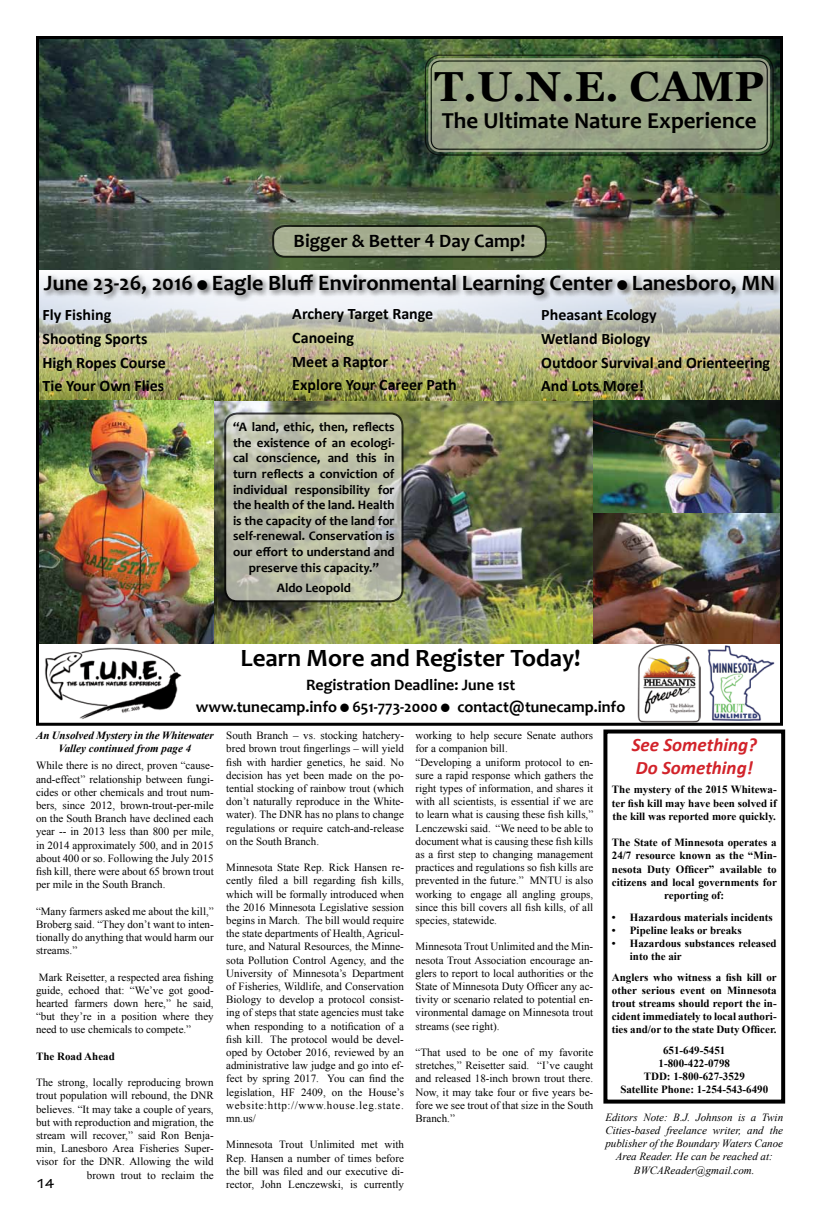
<style>
.page{position:relative;width:819px;height:1224px;background:#fff}
.page>*{position:absolute;margin:0;border:0;box-sizing:border-box;transform-origin:0 0}
.t1{font:700 42px "Vani";color:#000}
.t2{font:700 25px "Candara";color:#000}
.t3{font:700 23px "Candara";color:#000}
.t4{font:700 22px "Candara";color:#000}
.t5{font:italic 700 19px/22.8px "Calibri";color:#d2232a}
.t6{font:700 19px "Candara";color:#000}
.t7{font:700 16px/23.7px "Calibri";color:#000}
.t8{font:700 16px/21.6px "Candara";color:#000;text-align:center}
.t9{font:700 14px "Tekton Pro";color:#000}
.t10{font:700 13px/15.6px "Candara";color:#000;text-align:center}
.t11{font:11px/13.2px "Times New Roman";color:#000;text-align:justify}
.t12{font:700 11px/13.2px "Times New Roman";color:#000;text-align:justify}
.t13{font:italic 11px/13.2px "Times New Roman";color:#000;text-align:center}
.t14{font:italic 700 11px/13.2px "Times New Roman";color:#000;text-align:center}
.s1{font-family:"ESRIAMFM Water";font-weight:400;font-size:14px}
.s2{font-family:"ESRIAMFM Water";font-weight:400;font-size:12px}
</style>
<div class="page">
<img style="left:40px;top:400px;width:553px;height:244px">
<img style="left:40px;top:40px;width:739px;height:360px">
<img style="left:45px;top:647px;width:137px;height:73px">
<img style="left:638px;top:644px;width:62px;height:78px">
<img style="left:707px;top:645px;width:68px;height:76px">
<svg style="left:428px;top:58px;width:342px;height:94px;background:#99a486"></svg>
<div style="left:425px;top:55px;width:349px;height:101px;border:1px solid #000;border-radius:15px"></div>
<div style="left:431px;top:60px;width:337px;height:90px;border:1px solid #000;border-radius:9px"></div>
<img style="left:45px;top:590px;width:160px;height:37px;border-radius:12px">
<div style="left:44px;top:589px;width:162px;height:39px;border:2px solid #000;border-radius:12px"></div>
<div style="left:42px;top:272px;width:740px;height:31px;background:#000;opacity:.75"></div>
<div style="left:38px;top:268px;width:742px;height:33px;background:#fff;opacity:.75"></div>
<svg style="left:225px;top:414px;width:178px;height:187px;background:#bbbeaa"></svg>
<div style="left:224px;top:413px;width:180px;height:189px;border:2px solid #000;border-radius:12px"></div>
<img style="left:593px;top:400px;width:186px;height:113px">
<img style="left:593px;top:513px;width:186px;height:131px">
<div style="left:273px;top:226px;width:273px;height:31px;background:#a5ad8f;border-radius:12px"></div>
<div style="left:272px;top:225px;width:275px;height:33px;border:2px solid #000;border-radius:12px"></div>
<div style="left:603px;top:730px;width:182px;height:374px;border:4px solid #000"></div>
<div style="left:36px;top:36px;width:747px;height:690px;border:3px solid #000"></div>
<h1 class="t1" style="left:435px;top:62px;width:331px">T.U.N.E. CAMP</h1>
<h3 class="t3" style="left:442px;top:107px;width:316px">The Ultimate Nature Experience</h3>
<h3 class="t6" style="left:294px;top:228px;width:233px">Bigger &amp; Better 4 Day Camp!</h3>
<h3 class="t4" style="left:44px;top:269px;width:733px">June 23-26, 2016 <span class="s1">l</span> Eagle Bluff Environmental Learning Center <span class="s1">l</span> Lanesboro, MN</h3>
<h3 class="t7" style="left:42px;top:303px;width:125px">Fly Fishing<br>Shooting Sports<br>High Ropes Course<br>Tie Your Own Flies</h3>
<h3 class="t7" style="left:292px;top:302px;width:166px">Archery Target Range<br>Canoeing<br>Meet a Raptor<br>Explore Your Career Path</h3>
<h3 class="t7" style="left:541px;top:303px;width:230px">Pheasant Ecology<br>Wetland Biology<br>Outdoor Survival and Orienteering<br>And Lots More!</h3>
<p class="t10" style="left:233px;top:419px;width:163px">“A land, ethic, then, reflects the existence of an ecologi&shy;cal conscience, and this in turn reflects a conviction of individual responsibility for the health of the land. Health is the capacity of the land for self-renewal. Conservation is our effort to understand and preserve this capacity.”</p>
<p class="t10" style="left:277px;top:580px;width:76px">Aldo Leopold</p>
<h2 class="t2" style="left:241px;top:642px;width:341px">Learn More and Register Today!</h2>
<h3 class="t8" style="left:196px;top:674px;width:431px">Registration Deadline: June 1st<br>www.tunecamp.info <span class="s2">l</span> 651-773-2000 <span class="s2">l</span> contact@tunecamp.info</h3>
<p class="t14" style="left:36px;top:728px;width:179px">An Unsolved Mystery in the Whitewater<br>Valley continued from page 4</p>
<p class="t11" style="left:36px;top:759px;width:179px">While there is no direct, proven “cause&shy;and-effect” relationship between fungi&shy;cides or other chemicals and trout num&shy;bers, since 2012, brown-trout-per-mile on the South Branch have declined each year -- in 2013 less than 800 per mile, in 2014 approximately 500, and in 2015 about 400 or so. Following the July 2015 fish kill, there were about 65 brown trout per mile in the South Branch.</p>
<p class="t11" style="left:36px;top:904px;width:179px">“Many farmers asked me about the kill,” Broberg said. “They don’t want to inten&shy;tionally do anything that would harm our streams.”</p>
<p class="t11" style="left:36px;top:970px;width:179px">Mark Reisetter, a respected area fishing guide, echoed that: “We’ve got good&shy;hearted farmers down here,” he said, “but they’re in a position where they need to use chemicals to compete.”</p>
<p class="t12" style="left:36px;top:1049px;width:80px">The Road Ahead</p>
<p class="t11" style="left:36px;top:1076px;width:179px;text-align:right">The strong, locally reproducing brown trout population will rebound, the DNR believes. “It may take a couple of years, but with reproduction and migration, the stream will recover,” said Ron Benja&shy;min, Lanesboro Area Fisheries Super&shy;visor for the DNR. Allowing the wild brown trout to reclaim the</p>
<p class="t9" style="left:36px;top:1175px;width:20px">14</p>
<p class="t11" style="left:226px;top:729px;width:179px">South Branch – vs. stocking hatchery&shy;bred brown trout fingerlings – will yield fish with hardier genetics, he said. No decision has yet been made on the po&shy;tential stocking of rainbow trout (which don’t naturally reproduce in the White&shy;water). The DNR has no plans to change regulations or require catch-and-release on the South Branch.</p>
<p class="t11" style="left:226px;top:861px;width:179px">Minnesota State Rep. Rick Hansen re&shy;cently filed a bill regarding fish kills, which will be formally introduced when the 2016 Minnesota Legislative session begins in March. The bill would require the state departments of Health, Agricul&shy;ture, and Natural Resources, the Minne&shy;sota Pollution Control Agency, and the University of Minnesota’s Department of Fisheries, Wildlife, and Conservation Biology to develop a protocol consist&shy;ing of steps that state agencies must take when responding to a notification of a fish kill. The protocol would be devel&shy;oped by October 2016, reviewed by an administrative law judge and go into ef&shy;fect by spring 2017. You can find the legislation, HF 2409, on the House’s website:http://www.house.leg.state. mn.us/</p>
<p class="t11" style="left:226px;top:1138px;width:179px">Minnesota Trout Unlimited met with Rep. Hansen a number of times before the bill was filed and our executive di&shy;rector, John Lenczewski, is currently</p>
<p class="t11" style="left:416px;top:729px;width:179px;text-align:left">working to help secure Senate authors for a companion bill.<br>“Developing a uniform protocol to en&shy;sure a rapid response which gathers the right types of information, and shares it with all scientists, is essential if we are to learn what is causing these fish kills,” Lenczewski said. “We need to be able to document what is causing these fish kills as a first step to changing management practices and regulations so fish kills are prevented in the future.” MNTU is also working to engage all angling groups, since this bill covers all fish kills, of all species, statewide.</p>
<p class="t11" style="left:416px;top:940px;width:179px">Minnesota Trout Unlimited and the Min&shy;nesota Trout Association encourage an&shy;glers to report to local authorities or the State of Minnesota Duty Officer any ac&shy;tivity or scenario related to potential en&shy;vironmental damage on Minnesota trout streams (see right).</p>
<p class="t11" style="left:416px;top:1045px;width:179px">“That used to be one of my favorite stretches,” Reisetter said. “I’ve caught and released 18-inch brown trout there.<br>Now, it may take four or five years be&shy;fore we see trout of that size in the South Branch.”</p>
<h3 class="t5" style="left:632px;top:733px;width:127px">See Something?<br>Do Something!</h3>
<p class="t12" style="left:612px;top:783px;width:166px">The mystery of the 2015 Whitewa&shy;ter fish kill may have been solved if the kill was reported more quickly.</p>
<p class="t12" style="left:612px;top:836px;width:166px;text-align:center">The State of Minnesota operates a<br>24/7 resource known as the “Min&shy;nesota Duty Officer” available to citizens and local governments for reporting of:</p>
<p class="t12" style="left:612px;top:910px;width:162px">• Hazardous materials incidents</p>
<p class="t12" style="left:612px;top:923px;width:131px">• Pipeline leaks or breaks</p>
<p class="t12" style="left:630px;top:936px;width:148px;text-indent:-18px">• Hazardous substances released into the air</p>
<p class="t12" style="left:612px;top:970px;width:166px">Anglers who witness a fish kill or other serious event on Minnesota trout streams should report the in&shy;cident immediately to local authori&shy;ties and/or to the state Duty Officer.</p>
<p class="t12" style="left:620px;top:1043px;width:149px;text-align:center">651-649-5451<br>1-800-422-0798<br>TDD: 1-800-627-3529<br>Satellite Phone: 1-254-543-6490</p>
<p class="t13" style="left:605px;top:1110px;width:179px">Editors Note: B.J. Johnson is a Twin Cities-based freelance writer, and the publisher of the Boundary Waters Canoe Area Reader. He can be reached at:<br>BWCAReader@gmail.com.</p>
</div>
